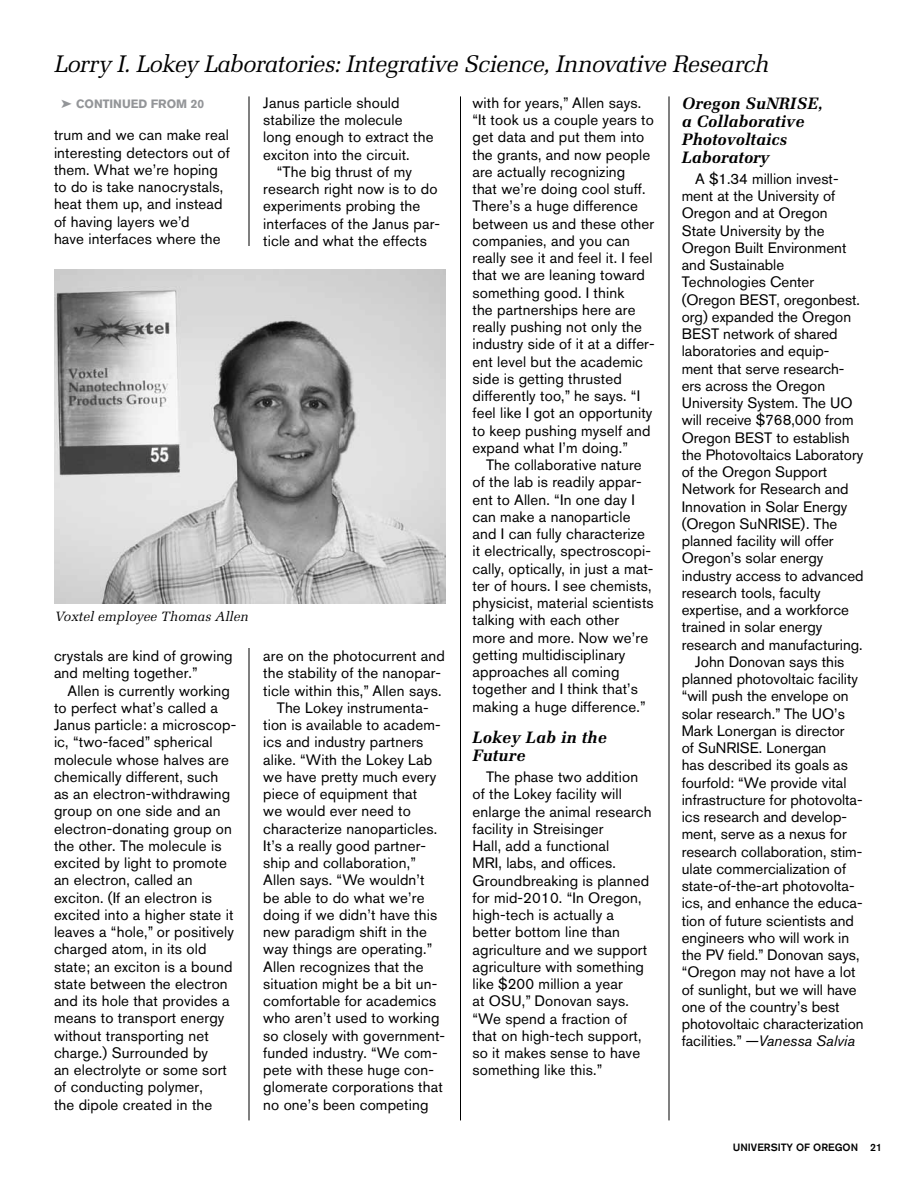
<style>
.page{position:relative;width:918px;height:1188px;background:#fff}
.page>*{position:absolute;margin:0;border:0;box-sizing:border-box;transform-origin:0 0}
.t1{font:italic 24px "Melior";letter-spacing:-.025em;color:#000}
.t2{font:italic 700 16.5px/18px "Melior";color:#000}
.t3{font:15px/17.2px "Akzidenz Grotesk BQ";letter-spacing:.01em;color:#000}
.t4{font:italic 15px "Akzidenz Grotesk BQ";color:#000}
.t5{font:italic 13.5px "Melior";color:#000}
.t6{font:700 12px "Akzidenz Grotesk BQ";color:#939598}
.t7{font:500 10.5px "Akzidenz Grotesk BQ";color:#000}
.s1{font-style:normal}
</style>
<div class="page">
<hr style="left:249px;top:96px;width:1px;height:1024px;background:#000">
<hr style="left:460px;top:96px;width:1px;height:1024px;background:#000">
<hr style="left:669px;top:96px;width:1px;height:1024px;background:#000">
<div style="left:227px;top:246px;width:43px;height:401px;background:#fff"></div>
<img style="left:54px;top:270px;width:391px;height:333px">
<h1 class="t1" style="left:54px;top:49px;width:717px">Lorry I. Lokey Laboratories: Integrative Science, Innovative Research</h1>
<p class="t6" style="left:76px;top:97px;width:130px">CONTINUED FROM 20</p>
<p class="t3" style="left:54px;top:127px;width:177px">trum and we can make real interesting detectors out of them. What we’re hoping to do is take nanocrystals, heat them up, and instead of having layers we’d<br>have interfaces where the</p>
<p class="t2" style="left:682px;top:94px;width:143px">Oregon SuNRISE, a Collaborative<br>Photovoltaics<br>Laboratory</p>
<p class="t3" style="left:695px;top:170px;width:145px">A $1.34 million invest-</p>
<p class="t3" style="left:682px;top:187px;width:155px">ment at the University of</p>
<p class="t3" style="left:682px;top:204px;width:147px">Oregon and at Oregon</p>
<p class="t3" style="left:682px;top:222px;width:144px">State University by the</p>
<p class="t3" style="left:682px;top:239px;width:166px">Oregon Built Environment</p>
<p class="t3" style="left:682px;top:256px;width:104px">and Sustainable</p>
<p class="t3" style="left:682px;top:273px;width:134px">Technologies Center</p>
<p class="t3" style="left:682px;top:291px;width:180px">(Oregon BEST, oregonbest.</p>
<p class="t3" style="left:682px;top:308px;width:171px">org) expanded the Oregon</p>
<p class="t3" style="left:682px;top:325px;width:157px">BEST network of shared</p>
<p class="t3" style="left:682px;top:342px;width:149px">laboratories and equip-</p>
<p class="t3" style="left:682px;top:360px;width:164px">ment that serve research-</p>
<p class="t3" style="left:682px;top:377px;width:145px">ers across the Oregon</p>
<p class="t3" style="left:682px;top:394px;width:172px">University System. The UO</p>
<p class="t3" style="left:682px;top:411px;width:173px">will receive $768,000 from</p>
<p class="t3" style="left:682px;top:429px;width:169px">Oregon BEST to establish</p>
<p class="t3" style="left:682px;top:446px;width:183px">the Photovoltaics Laboratory</p>
<p class="t3" style="left:682px;top:463px;width:147px">of the Oregon Support</p>
<p class="t3" style="left:682px;top:480px;width:168px">Network for Research and</p>
<p class="t3" style="left:682px;top:498px;width:167px">Innovation in Solar Energy</p>
<p class="t3" style="left:682px;top:515px;width:157px">(Oregon SuNRISE). The</p>
<p class="t3" style="left:682px;top:532px;width:153px">planned facility will offer</p>
<p class="t3" style="left:682px;top:549px;width:143px">Oregon’s solar energy</p>
<p class="t3" style="left:682px;top:567px;width:183px">industry access to advanced</p>
<p class="t3" style="left:682px;top:584px;width:141px">research tools, faculty</p>
<p class="t3" style="left:682px;top:601px;width:169px">expertise, and a workforce</p>
<p class="t3" style="left:682px;top:618px;width:142px">trained in solar energy</p>
<p class="t3" style="left:682px;top:636px;width:182px">research and manufacturing.</p>
<p class="t3" style="left:695px;top:653px;width:151px">John Donovan says this</p>
<p class="t3" style="left:682px;top:670px;width:178px">planned photovoltaic facility</p>
<p class="t3" style="left:682px;top:687px;width:168px">“will push the envelope on</p>
<p class="t3" style="left:682px;top:705px;width:165px">solar research.” The UO’s</p>
<p class="t3" style="left:682px;top:722px;width:164px">Mark Lonergan is director</p>
<p class="t3" style="left:682px;top:739px;width:146px">of SuNRISE. Lonergan</p>
<p class="t3" style="left:682px;top:756px;width:168px">has described its goals as</p>
<p class="t3" style="left:682px;top:774px;width:166px">fourfold: “We provide vital</p>
<p class="t3" style="left:682px;top:791px;width:182px">infrastructure for photovolta-</p>
<p class="t3" style="left:682px;top:808px;width:167px">ics research and develop-</p>
<p class="t3" style="left:682px;top:825px;width:167px">ment, serve as a nexus for</p>
<p class="t3" style="left:682px;top:843px;width:182px">research collaboration, stim-</p>
<p class="t3" style="left:682px;top:860px;width:166px">ulate commercialization of</p>
<p class="t3" style="left:682px;top:877px;width:174px">state-of-the-art photovolta-</p>
<p class="t3" style="left:682px;top:894px;width:182px">ics, and enhance the educa-</p>
<p class="t3" style="left:682px;top:912px;width:174px">tion of future scientists and</p>
<p class="t3" style="left:682px;top:929px;width:169px">engineers who will work in</p>
<p class="t3" style="left:682px;top:946px;width:179px">the PV field.” Donovan says,</p>
<p class="t3" style="left:682px;top:963px;width:175px">“Oregon may not have a lot</p>
<p class="t3" style="left:682px;top:981px;width:176px">of sunlight, but we will have</p>
<p class="t3" style="left:682px;top:998px;width:159px">one of the country’s best</p>
<p class="t3" style="left:682px;top:1015px;width:183px">photovoltaic characterization</p>
<p class="t4" style="left:682px;top:1032px;width:175px"><span class="s1">facilities.”</span> —Vanessa Salvia</p>
<p class="t3" style="left:263px;top:94px;width:172px">Janus particle should stabilize the molecule long enough to extract the exciton into the circuit.</p>
<p class="t3" style="left:263px;top:163px;width:178px;text-indent:14px">“The big thrust of my research right now is to do experiments probing the interfaces of the Janus par&shy;ticle and what the effects</p>
<p class="t3" style="left:472px;top:94px;width:184px">with for years,” Allen says. “It took us a couple years to get data and put them into the grants, and now people are actually recognizing<br>that we’re doing cool stuff.<br>There’s a huge difference between us and these other companies, and you can really see it and feel it. I feel that we are leaning toward something good. I think<br>the partnerships here are really pushing not only the industry side of it at a differ&shy;ent level but the academic side is getting thrusted differently too,” he says. “I feel like I got an opportunity to keep pushing myself and expand what I’m doing.”</p>
<p class="t3" style="left:472px;top:456px;width:183px;text-indent:14px">The collaborative nature of the lab is readily appar&shy;ent to Allen. “In one day I can make a nanoparticle and I can fully characterize it electrically, spectroscopi&shy;cally, optically, in just a mat&shy;ter of hours. I see chemists, physicist, material scientists talking with each other more and more. Now we’re getting multidisciplinary approaches all coming together and I think that’s making a huge difference.”</p>
<p class="t2" style="left:472px;top:729px;width:136px">Lokey Lab in the<br>Future</p>
<p class="t3" style="left:472px;top:768px;width:181px;text-indent:14px">The phase two addition of the Lokey facility will enlarge the animal research facility in Streisinger<br>Hall, add a functional<br>MRI, labs, and offices.<br>Groundbreaking is planned for mid-2010. “In Oregon, high-tech is actually a better bottom line than agriculture and we support agriculture with something like $200 million a year<br>at OSU,” Donovan says. “We spend a fraction of that on high-tech support, so it makes sense to have something like this.”</p>
<p class="t5" style="left:55px;top:609px;width:195px">Voxtel employee Thomas Allen</p>
<p class="t3" style="left:54px;top:647px;width:180px">crystals are kind of growing and melting together.”</p>
<p class="t3" style="left:54px;top:682px;width:184px;text-indent:14px">Allen is currently working to perfect what’s called a<br>Janus particle: a microscop&shy;ic, “two-faced” spherical molecule whose halves are chemically different, such as an electron-withdrawing group on one side and an electron-donating group on the other. The molecule is excited by light to promote an electron, called an exciton. (If an electron is excited into a higher state it leaves a “hole,” or positively charged atom, in its old state; an exciton is a bound state between the electron and its hole that provides a means to transport energy without transporting net charge.) Surrounded by<br>an electrolyte or some sort of conducting polymer,<br>the dipole created in the</p>
<p class="t3" style="left:263px;top:647px;width:183px">are on the photocurrent and</p>
<p class="t3" style="left:263px;top:665px;width:179px">the stability of the nanopar-</p>
<p class="t3" style="left:263px;top:682px;width:180px">ticle within this,” Allen says.</p>
<p class="t3" style="left:277px;top:699px;width:153px">The Lokey instrumenta-</p>
<p class="t3" style="left:263px;top:716px;width:179px">tion is available to academ-</p>
<p class="t3" style="left:263px;top:734px;width:162px">ics and industry partners</p>
<p class="t3" style="left:263px;top:751px;width:171px">alike. “With the Lokey Lab</p>
<p class="t3" style="left:263px;top:768px;width:174px">we have pretty much every</p>
<p class="t3" style="left:263px;top:785px;width:155px">piece of equipment that</p>
<p class="t3" style="left:263px;top:803px;width:149px">we would ever need to</p>
<p class="t3" style="left:263px;top:820px;width:175px">characterize nanoparticles.</p>
<p class="t3" style="left:263px;top:837px;width:164px">It’s a really good partner-</p>
<p class="t3" style="left:263px;top:854px;width:154px">ship and collaboration,”</p>
<p class="t3" style="left:263px;top:872px;width:163px">Allen says. “We wouldn’t</p>
<p class="t3" style="left:263px;top:889px;width:163px">be able to do what we’re</p>
<p class="t3" style="left:263px;top:906px;width:176px">doing if we didn’t have this</p>
<p class="t3" style="left:263px;top:923px;width:165px">new paradigm shift in the</p>
<p class="t3" style="left:263px;top:941px;width:171px">way things are operating.”</p>
<p class="t3" style="left:263px;top:958px;width:162px">Allen recognizes that the</p>
<p class="t3" style="left:263px;top:975px;width:175px">situation might be a bit un-</p>
<p class="t3" style="left:263px;top:992px;width:175px">comfortable for academics</p>
<p class="t3" style="left:263px;top:1010px;width:178px">who aren’t used to working</p>
<p class="t3" style="left:263px;top:1027px;width:183px">so closely with government-</p>
<p class="t3" style="left:263px;top:1044px;width:176px">funded industry. “We com-</p>
<p class="t3" style="left:263px;top:1061px;width:172px">pete with these huge con-</p>
<p class="t3" style="left:263px;top:1079px;width:181px">glomerate corporations that</p>
<p class="t3" style="left:263px;top:1096px;width:167px">no one’s been competing</p>
<p class="t7" style="left:733px;top:1141px;width:151px">UNIVERSITY OF OREGON 21</p>
</div>
